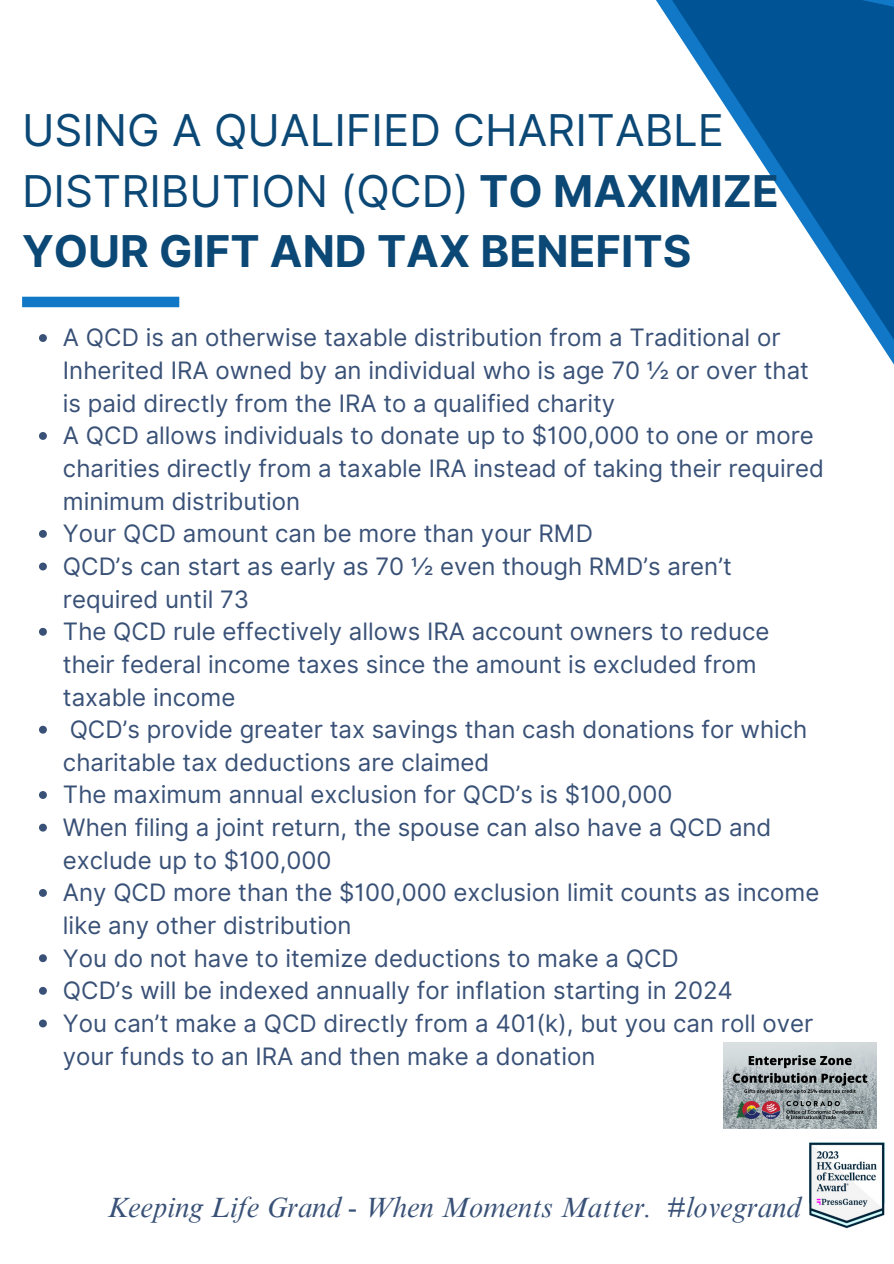
<style>
.page{position:relative;width:894px;height:1264px;background:#fff}
.page>*{position:absolute;margin:0;border:0;box-sizing:border-box;transform-origin:0 0}
.t1{font:43.8px/60.4px "Inter";color:#0b4876}
.t2{font:italic 28.5px "Times NRMT Pro";color:#395177}
.t3{font:24px/32.7px "Inter";color:#395177}
.s1{font-weight:700}
</style>
<div class="page">
<svg style="left:656px;top:0;width:237px;height:363px"></svg>
<img style="left:723px;top:1042px;width:153px;height:86px">
<div style="left:22px;top:297px;width:157px;height:10px;background:#1078c6"></div>
<img style="left:809px;top:1142px;width:76px;height:86px">
<svg style="left:39px;top:334px;width:8px;height:8px"></svg>
<svg style="left:39px;top:432px;width:8px;height:8px"></svg>
<svg style="left:39px;top:530px;width:8px;height:8px"></svg>
<svg style="left:39px;top:562px;width:8px;height:8px"></svg>
<svg style="left:39px;top:628px;width:8px;height:7px"></svg>
<svg style="left:39px;top:725px;width:8px;height:8px"></svg>
<svg style="left:39px;top:791px;width:8px;height:8px"></svg>
<svg style="left:39px;top:823px;width:8px;height:8px"></svg>
<svg style="left:39px;top:889px;width:8px;height:7px"></svg>
<svg style="left:39px;top:954px;width:8px;height:8px"></svg>
<svg style="left:39px;top:986px;width:8px;height:8px"></svg>
<svg style="left:39px;top:1019px;width:8px;height:8px"></svg>
<p class="t1" style="left:22px;top:100px;width:758px">USING A QUALIFIED CHARITABLE<br>DISTRIBUTION (QCD) <span class="s1">TO MAXIMIZE<br>YOUR GIFT AND TAX BENEFITS</span></p>
<p class="t3" style="left:63px;top:321px;width:747px">A QCD is an otherwise taxable distribution from a Traditional or<br>Inherited IRA owned by an individual who is age 70 ½ or over that is paid directly from the IRA to a qualified charity</p>
<p class="t3" style="left:63px;top:419px;width:762px">A QCD allows individuals to donate up to $100,000 to one or more charities directly from a taxable IRA instead of taking their required minimum distribution</p>
<p class="t3" style="left:63px;top:517px;width:531px">Your QCD amount can be more than your RMD</p>
<p class="t3" style="left:63px;top:550px;width:670px">QCD’s can start as early as 70 ½ even though RMD’s aren’t required until 73</p>
<p class="t3" style="left:63px;top:615px;width:708px">The QCD rule effectively allows IRA account owners to reduce their federal income taxes since the amount is excluded from taxable income</p>
<p class="t3" style="left:63px;top:713px;width:745px">QCD’s provide greater tax savings than cash donations for which charitable tax deductions are claimed</p>
<p class="t3" style="left:63px;top:778px;width:611px">The maximum annual exclusion for QCD’s is $100,000</p>
<p class="t3" style="left:63px;top:811px;width:709px">When filing a joint return, the spouse can also have a QCD and exclude up to $100,000</p>
<p class="t3" style="left:63px;top:876px;width:757px">Any QCD more than the $100,000 exclusion limit counts as income like any other distribution</p>
<p class="t3" style="left:63px;top:941px;width:617px">You do not have to itemize deductions to make a QCD</p>
<p class="t3" style="left:63px;top:974px;width:671px">QCD’s will be indexed annually for inflation starting in 2024</p>
<p class="t3" style="left:63px;top:1006px;width:751px">You can’t make a QCD directly from a 401(k), but you can roll over your funds to an IRA and then make a donation</p>
<h1 class="t2" style="left:107px;top:1196px;width:694px">Keeping Life Grand - When Moments Matter. #lovegrand</h1>
</div>
